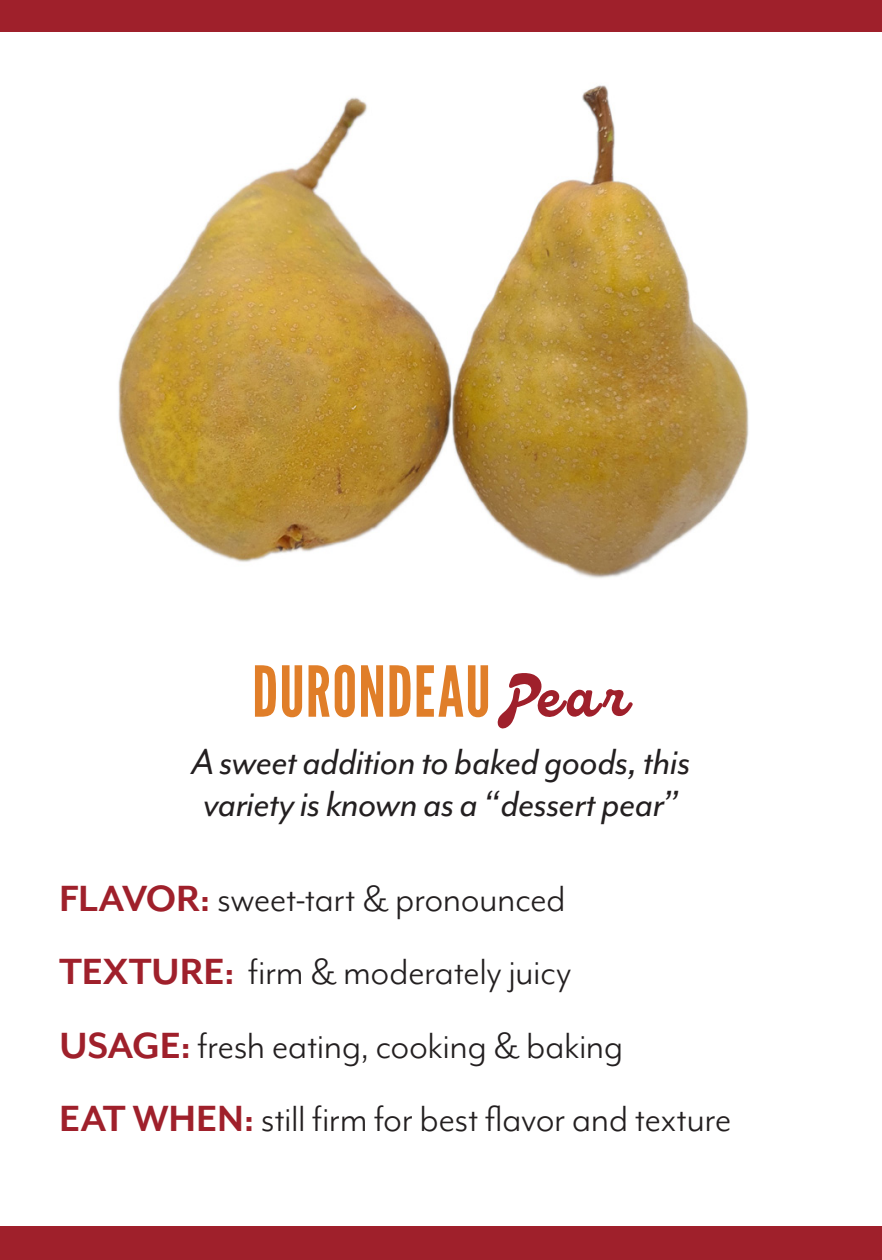
<style>
.page{position:relative;width:882px;height:1260px;background:#fff}
.page>*{position:absolute;margin:0;border:0;box-sizing:border-box;transform-origin:0 0}
.t1{font:70px "League Gothic";letter-spacing:.015em;color:#e07e29}
.t2{font:42px "Mr Eaves Mod OT";letter-spacing:-.015em;color:#231f20}
.t3{font:italic 42px/42px "Mr Eaves Mod OT";letter-spacing:-.01em;color:#231f20}
.s1{font-family:"BN Rendall Script Cursive";font-size:56px;color:#9f202b}
.s2{font-weight:700;color:#9f202b}
</style>
<div class="page">
<img style="left:118px;top:85px;width:631px;height:493px">
<div style="left:0;top:1227px;width:882px;height:33px;background:#9f202b"></div>
<div style="left:0;top:0;width:882px;height:32px;background:#9f202b"></div>
<p class="t1" style="left:252px;top:650px;width:379px">DURONDEAU <span class="s1">Pear</span></p>
<p class="t3" style="left:191px;top:741px;width:501px">A sweet addition to baked goods, this variety is known as a “dessert pear”</p>
<p class="t2" style="left:59px;top:875px;width:508px"><span class="s2">FLAVOR:</span> sweet-tart &amp; pronounced</p>
<p class="t2" style="left:59px;top:949px;width:514px"><span class="s2">TEXTURE:</span> firm &amp; moderately juicy</p>
<p class="t2" style="left:59px;top:1022px;width:566px"><span class="s2">USAGE:</span> fresh eating, cooking &amp; baking</p>
<p class="t2" style="left:59px;top:1096px;width:674px"><span class="s2">EAT WHEN:</span> still firm for best flavor and texture</p>
</div>
